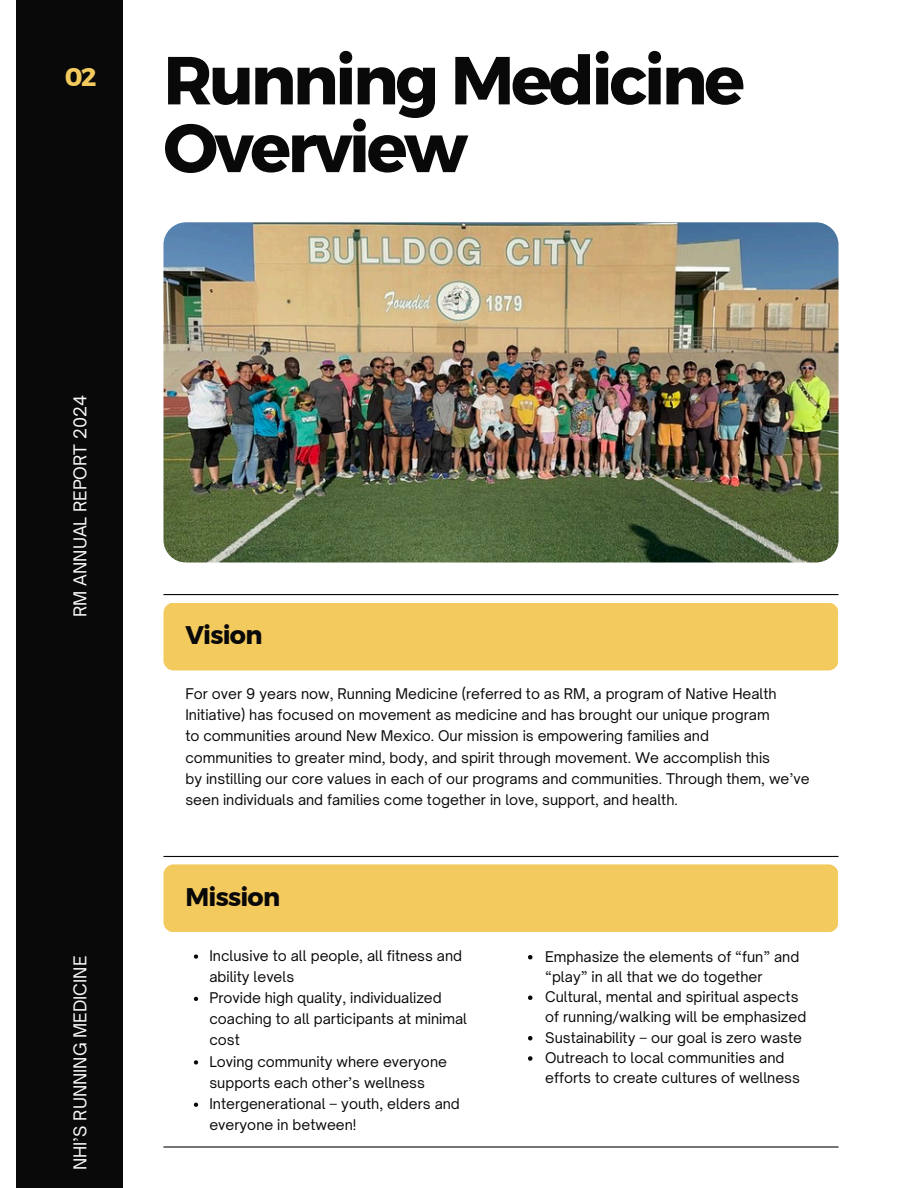
<style>
.page{position:relative;width:918px;height:1188px;background:#fff}
.page>*{position:absolute;margin:0;border:0;box-sizing:border-box;transform-origin:0 0}
.t1{font:67.8px/67.8px "Kief Montaser Bold";letter-spacing:-.05em;color:#0a0909}
.t2{font:25.35px "Kief Montaser Bold";letter-spacing:-.03em;color:#0a0909}
.t3{font:25.35px "Kief Montaser Bold";color:#f3ca5d}
.t4{font:16.95px "Open Sauce One";color:#f9f9f9}
.t5{font:14.1px/21.1px "Open Sauce One";color:#0a0909}
</style>
<div class="page">
<div style="left:163px;top:603px;width:675px;height:67px;background:#f3ca5d;border-radius:10px"></div>
<div style="left:163px;top:864px;width:675px;height:68px;background:#f3ca5d;border-radius:10px"></div>
<img style="left:163px;top:222px;width:675px;height:340px;border-radius:22px">
<hr style="left:163px;top:594px;width:676px;height:1px;background:#0a0909">
<hr style="left:163px;top:856px;width:676px;height:1px;background:#0a0909">
<hr style="left:163px;top:1146px;width:676px;height:2px;background:#0a0909">
<svg style="left:194px;top:954px;width:4px;height:5px"></svg>
<svg style="left:194px;top:997px;width:4px;height:4px"></svg>
<svg style="left:194px;top:1060px;width:4px;height:5px"></svg>
<svg style="left:194px;top:1103px;width:4px;height:4px"></svg>
<svg style="left:528px;top:955px;width:4px;height:4px"></svg>
<svg style="left:528px;top:995px;width:4px;height:5px"></svg>
<svg style="left:528px;top:1036px;width:4px;height:4px"></svg>
<svg style="left:528px;top:1056px;width:4px;height:5px"></svg>
<div style="left:16px;top:0;width:107px;height:1188px;background:#0a0909"></div>
<p class="t3" style="left:65px;top:62px;width:33px">02</p>
<p class="t1" style="left:163px;top:46px;width:583px">Running Medicine<br>Overview</p>
<p class="t4" style="left:70px;top:617px;width:223px;rotate:-90deg">RM ANNUAL REPORT 2024</p>
<p class="t4" style="left:70px;top:594px;width:192px;rotate:-90deg">ANNUAL REPORT 2028</p>
<h3 class="t4" style="left:70px;top:1148px;width:196px;rotate:-90deg">AROWWAI INDUSTRIES</h3>
<p class="t4" style="left:70px;top:1170px;width:216px;rotate:-90deg">NHI’S RUNNING MEDICINE</p>
<p class="t2" style="left:185px;top:619px;width:79px">Vision</p>
<h3 class="t5" style="left:185px;top:683px;width:593px">For over 9 years now, Running Medicine (referred to as RM, a program of Native Health<br>Initiative) has focused on movement as medicine and has brought our unique program</h3>
<p class="t5" style="left:185px;top:725px;width:525px">to communities around New Mexico. Our mission is empowering families and</p>
<h3 class="t5" style="left:185px;top:747px;width:586px">communities to greater mind, body, and spirit through movement. We accomplish this</h3>
<h3 class="t5" style="left:185px;top:768px;width:626px">by instilling our core values in each of our programs and communities. Through them, we’ve seen individuals and families come together in love, support, and health.</h3>
<h3 class="t2" style="left:185px;top:881px;width:96px">Mission</h3>
<h1 class="t5" style="left:209px;top:945px;width:254px">Inclusive to all people, all fitness and ability levels</h1>
<p class="t5" style="left:209px;top:987px;width:259px">Provide high quality, individualized coaching to all participants at minimal cost</p>
<p class="t5" style="left:209px;top:1051px;width:239px">Loving community where everyone supports each other’s wellness</p>
<h2 class="t5" style="left:209px;top:1093px;width:252px">Intergenerational – youth, elders and everyone in between!</h2>
<p class="t5" style="left:545px;top:946px;width:256px;line-height:20.2px">Emphasize the elements of “fun” and “play” in all that we do together</p>
<p class="t5" style="left:545px;top:987px;width:263px;line-height:20.2px">Cultural, mental and spiritual aspects of running/walking will be emphasized</p>
<p class="t5" style="left:545px;top:1027px;width:258px">Sustainability – our goal is zero waste</p>
<p class="t5" style="left:545px;top:1047px;width:256px;line-height:20.2px">Outreach to local communities and efforts to create cultures of wellness</p>
</div>
